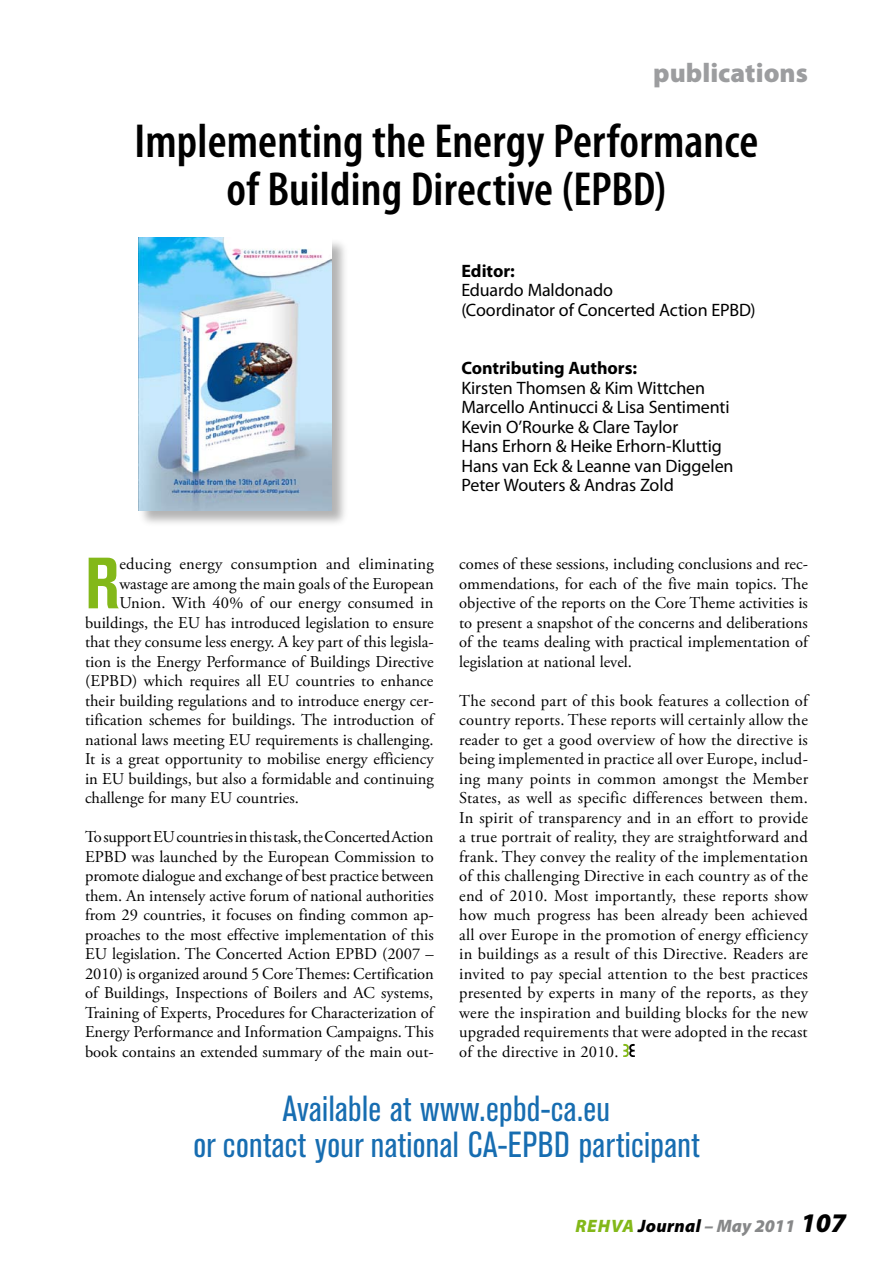
<style>
.page{position:relative;width:893px;height:1263px;background:#fff}
.page>*{position:absolute;margin:0;border:0;box-sizing:border-box;transform-origin:0 0}
.t1{font:700 condensed 71.7px "Akzidenz Grotesk BQ";color:#83b819}
.t2{font:600 condensed 48px/48px "Myriad Pro";letter-spacing:.005em;color:#000;text-align:center}
.t3{font:condensed 36px/36px "Akzidenz Grotesk BQ";letter-spacing:.01em;color:#176db1;text-align:center}
.t4{font:900 27px "Myriad Pro";color:#9c9d9f}
.t5{font:18px/19.5px "Myriad Pro";letter-spacing:-.01em;color:#000}
.t6{font:700 18px "Myriad Pro";color:#000}
.t7{font:italic 900 18px "Myriad Pro";letter-spacing:.015em;color:#878889}
.t8{font:16.5px/19.5px "Adobe Garamond Pro";color:#000;text-align:justify}
.s1{color:#83b819}
.s2{color:#000}
.s3{font-size:27px;color:#000}
</style>
<div class="page">
<div style="left:138px;top:237px;width:211px;height:292px;background:#000;opacity:.3"></div>
<img style="left:138px;top:238px;width:194px;height:273px">
<svg style="left:623px;top:1043px;width:12px;height:14px"></svg>
<h3 class="t4" style="left:653px;top:54px;width:156px">publications</h3>
<h2 class="t2" style="left:135px;top:116px;width:625px">Implementing the Energy Performance of Building Directive (EPBD)</h2>
<p class="t6" style="left:461px;top:259px;width:55px">Editor:</p>
<p class="t5" style="left:461px;top:280px;width:296px">Eduardo Maldonado<br>(Coordinator of Concerted Action EPBD)</p>
<p class="t6" style="left:461px;top:356px;width:177px">Contributing Authors:</p>
<p class="t5" style="left:461px;top:378px;width:274px">Kirsten Thomsen &amp; Kim Wittchen<br>Marcello Antinucci &amp; Lisa Sentimenti<br>Kevin O’Rourke &amp; Clare Taylor<br>Hans Erhorn &amp; Heike Erhorn-Kluttig<br>Hans van Eck &amp; Leanne van Diggelen<br>Peter Wouters &amp; Andras Zold</p>
<h1 class="t1" style="left:85px;top:542px;width:36px">R</h1>
<p class="t8" style="left:119px;top:555px;width:316px">educing energy consumption and eliminating</p>
<p class="t8" style="left:459px;top:555px;width:350px">comes of these sessions, including conclusions and rec&shy;ommendations, for each of the five main topics. The objective of the reports on the Core Theme activities is to present a snapshot of the concerns and deliberations of the teams dealing with practical implementation of legislation at national level.</p>
<p class="t8" style="left:459px;top:691px;width:350px">The second part of this book features a collection of country reports. These reports will certainly allow the reader to get a good overview of how the directive is being implemented in practice all over Europe, includ&shy;ing many points in common amongst the Member States, as well as specific differences between them.<br>In spirit of transparency and in an effort to provide a true portrait of reality, they are straightforward and frank. They convey the reality of the implementation of this challenging Directive in each country as of the end of 2010. Most importantly, these reports show how much progress has been already been achieved all over Europe in the promotion of energy efficiency in buildings as a result of this Directive. Readers are invited to pay special attention to the best practices presented by experts in many of the reports, as they were the inspiration and building blocks for the new upgraded requirements that were adopted in the recast of the directive in 2010.</p>
<h3 class="t3" style="left:193px;top:1091px;width:508px">Available at www.epbd-ca.eu<br>or contact your national CA-EPBD participant</h3>
<p class="t8" style="left:119px;top:574px;width:316px">wastage are among the main goals of the European</p>
<p class="t8" style="left:119px;top:594px;width:316px">Union. With 40% of our energy consumed in</p>
<p class="t8" style="left:85px;top:613px;width:350px">buildings, the EU has introduced legislation to ensure</p>
<p class="t8" style="left:85px;top:633px;width:350px">that they consume less energy. A key part of this legisla-</p>
<p class="t8" style="left:85px;top:652px;width:350px">tion is the Energy Performance of Buildings Directive</p>
<p class="t8" style="left:85px;top:672px;width:350px">(EPBD) which requires all EU countries to enhance</p>
<p class="t8" style="left:85px;top:691px;width:350px">their building regulations and to introduce energy cer-</p>
<p class="t8" style="left:85px;top:711px;width:350px">tification schemes for buildings. The introduction of</p>
<p class="t8" style="left:85px;top:730px;width:350px">national laws meeting EU requirements is challenging.</p>
<p class="t8" style="left:85px;top:750px;width:350px">It is a great opportunity to mobilise energy efficiency</p>
<p class="t8" style="left:85px;top:769px;width:350px">in EU buildings, but also a formidable and continuing</p>
<p class="t8" style="left:85px;top:789px;width:215px">challenge for many EU countries.</p>
<p class="t8" style="left:85px;top:828px;width:350px">To support EU countries in this task, the Concerted Action EPBD was launched by the European Commission to promote dialogue and exchange of best practice between them. An intensely active forum of national authorities from 29 countries, it focuses on finding common ap&shy;proaches to the most effective implementation of this EU legislation. The Concerted Action EPBD (2007 – 2010) is organized around 5 Core Themes: Certification of Buildings, Inspections of Boilers and AC systems, Training of Experts, Procedures for Characterization of Energy Performance and Information Campaigns. This book contains an extended summary of the main out-</p>
<p class="t7" style="left:575px;top:1214px;width:272px"><span class="s1">REHVA</span> <span class="s2">Journal</span> – May 2011 <span class="s3">107</span></p>
</div>
